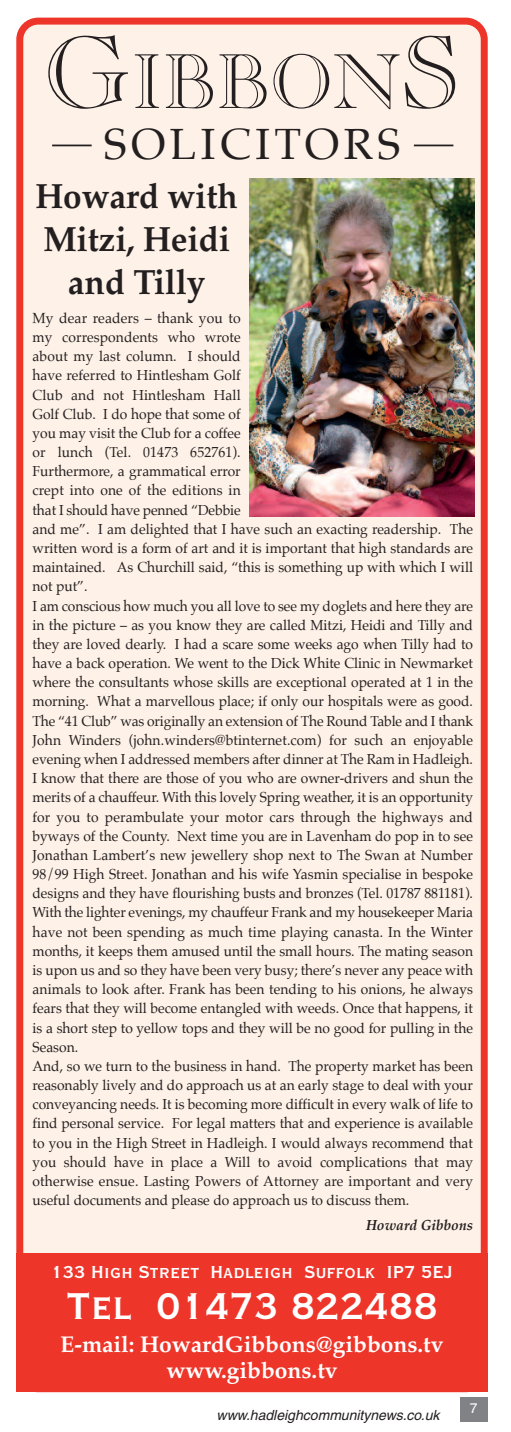
<style>
.page{position:relative;width:511px;height:1432px;background:#fff}
.page>*{position:absolute;margin:0;border:0;box-sizing:border-box;transform-origin:0 0}
.t1{font:76.12px "Caslon Open Face";color:#231f20}
.t2{font:49px "Copperplate Thirty BC";color:#fff}
.t3{font:43.75px "Palatino";letter-spacing:.1em;color:#231f20}
.t4{font:700 35px/42.7px "Palatino";color:#231f20;text-align:center;scale:.95 1}
.t5{font:700 22.75px/26.2px "Palatino";color:#fff;text-align:center}
.t6{font:22.75px "Copperplate Thirty BC";color:#fff}
.t7{font:14.7px "Palatino";letter-spacing:.01em;color:#231f20;scale:.95 1}
.t8{font:italic 700 14.7px "Palatino";color:#231f20;scale:.95 1}
.t9{font:14.53px/19.2px "Palatino";color:#231f20;scale:.95 1}
.t10{font:italic 14px "Helvetica";color:#231f20}
.t11{font:14px "Helvetica";color:#fff}
.s1{font-size:101.5px}
</style>
<div class="page">
<div style="left:460px;top:1397px;width:28px;height:25px;background:#808285"></div>
<div style="left:16px;top:18px;width:472px;height:1235px;background:#fef1e7"></div>
<div style="left:16px;top:1253px;width:472px;height:139px;background:#ee3529"></div>
<hr style="left:52px;top:145px;width:40px;height:1px;background:#231f20">
<hr style="left:414px;top:145px;width:39px;height:1px;background:#231f20">
<img style="left:249px;top:178px;width:225px;height:338px">
<h1 class="t1" style="left:43px;top:54px;width:419px"><span class="s1">G</span>IBBON<span class="s1">S</span></h1>
<h3 class="t3" style="left:104px;top:123px;width:298px">SOLICITORS</h3>
<h3 class="t4" style="left:35px;top:175px;width:214px">Howard with<br>Mitzi, Heidi and Tilly</h3>
<p class="t7" style="left:33px;top:311px;width:221px">My dear readers – thank you to</p>
<p class="t9" style="left:33px;top:328px;width:465px">my correspondents who wrote<br>about my last column. I should<br>have referred to Hintlesham Golf<br>Club and not Hintlesham Hall<br>Golf Club. I do hope that some of<br>you may visit the Club for a coffee<br>or lunch (Tel. 01473 652761).<br>Furthermore, a grammatical error<br>crept into one of the editions in<br>that I should have penned “Debbie<br>and me”. I am delighted that I have such an exacting readership. The written word is a form of art and it is important that high standards are maintained. As Churchill said, “this is something up with which I will not put”.<br>I am conscious how much you all love to see my doglets and here they are in the picture – as you know they are called Mitzi, Heidi and Tilly and they are loved dearly. I had a scare some weeks ago when Tilly had to have a back operation. We went to the Dick White Clinic in Newmarket where the consultants whose skills are exceptional operated at 1 in the morning. What a marvellous place; if only our hospitals were as good.<br>The “41 Club” was originally an extension of The Round Table and I thank John Winders (john.winders@btinternet.com) for such an enjoyable evening when I addressed members after dinner at The Ram in Hadleigh.<br>I know that there are those of you who are owner-drivers and shun the merits of a chauffeur. With this lovely Spring weather, it is an opportunity for you to perambulate your motor cars through the highways and byways of the County. Next time you are in Lavenham do pop in to see Jonathan Lambert’s new jewellery shop next to The Swan at Number 98/99 High Street. Jonathan and his wife Yasmin specialise in bespoke designs and they have flourishing busts and bronzes (Tel. 01787 881181).<br>With the lighter evenings, my chauffeur Frank and my housekeeper Maria have not been spending as much time playing canasta. In the Winter months, it keeps them amused until the small hours. The mating season is upon us and so they have been very busy; there’s never any peace with animals to look after. Frank has been tending to his onions, he always fears that they will become entangled with weeds. Once that happens, it is a short step to yellow tops and they will be no good for pulling in the Season.<br>And, so we turn to the business in hand. The property market has been reasonably lively and do approach us at an early stage to deal with your conveyancing needs. It is becoming more difficult in every walk of life to find personal service. For legal matters that and experience is available to you in the High Street in Hadleigh. I would always recommend that you should have in place a Will to avoid complications that may otherwise ensue. Lasting Powers of Attorney are important and very useful documents and please do approach us to discuss them.</p>
<p class="t8" style="left:366px;top:1219px;width:114px">Howard Gibbons</p>
<h3 class="t6" style="left:51px;top:1257px;width:403px">133 High Street Hadleigh Suffolk IP7 5EJ</h3>
<h2 class="t2" style="left:66px;top:1273px;width:373px">Tel 01473 822488</h2>
<h3 class="t5" style="left:61px;top:1330px;width:384px">E-mail: HowardGibbons@gibbons.tv www.gibbons.tv</h3>
<p class="t10" style="left:216px;top:1410px;width:224px">www.hadleighcommunitynews.co.uk</p>
<p class="t11" style="left:470px;top:1403px;width:9px">7</p>
</div>
